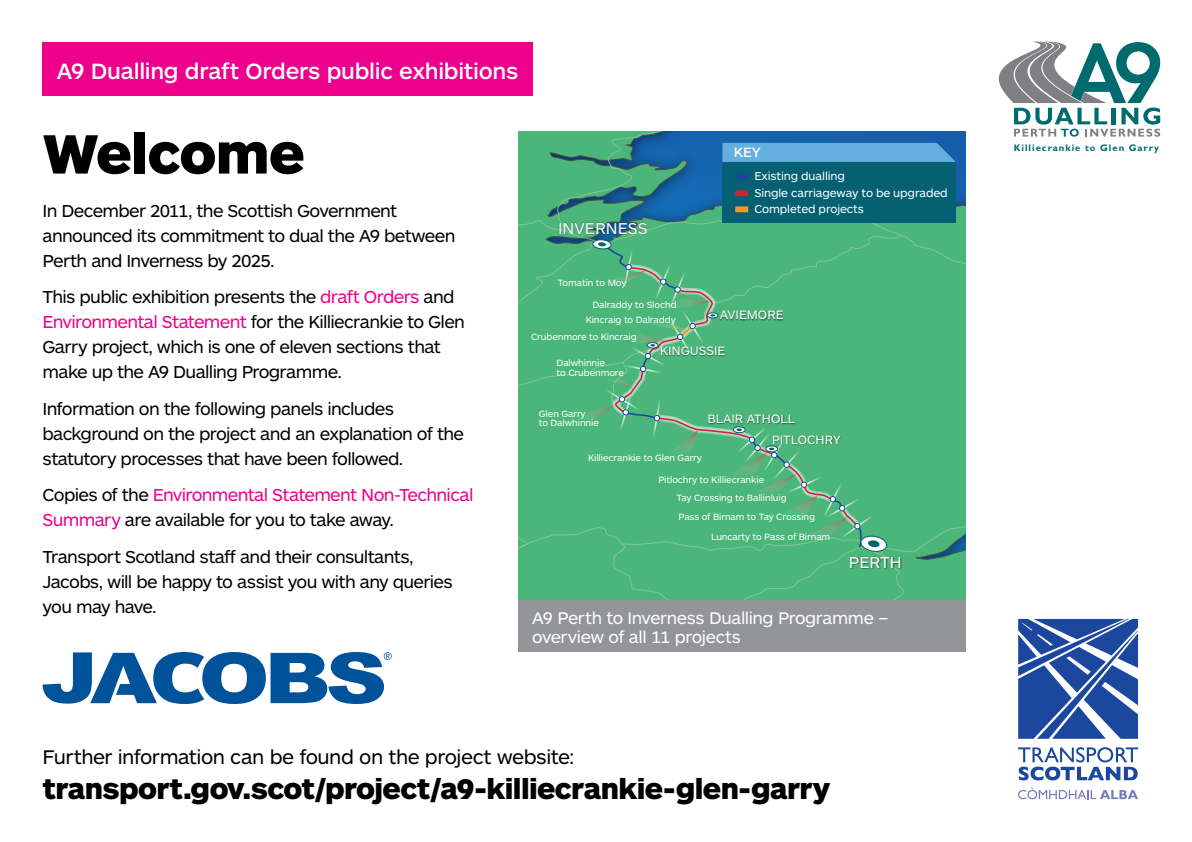
<style>
.page{position:relative;width:1192px;height:842px;background:#fff}
.page>*{position:absolute;margin:0;border:0;box-sizing:border-box;transform-origin:0 0}
.t1{font:900 57.5px "ARS Maquette Pro";letter-spacing:-.015em;color:#000}
.t2{font:900 29.5px "ARS Maquette Pro";letter-spacing:-.02em;color:#000}
.t3{font:500 23px "ARS Maquette Pro";letter-spacing:-.015em;color:#fff}
.t4{font:20.5px "ARS Maquette Pro";letter-spacing:-.025em;color:#000}
.t5{font:18px/25px "ARS Maquette Pro";letter-spacing:-.035em;color:#000}
.t6{font:18px/25px "ARS Maquette Pro";letter-spacing:-.035em;color:#ec008c}
.t7{font:17.5px/19.5px "ARS Maquette Pro";letter-spacing:-.02em;color:#fff}
.t8{font:16.4px "ARS Maquette Pro";color:#fff}
.t9{font:16.35px "ARS Maquette Pro";color:#fff}
.t10{font:500 14.05px "ARS Maquette Pro";color:#fff}
.t11{font:12.65px "ARS Maquette Pro";color:#fff}
.t12{font:11.8px/16.4px "ARS Maquette Pro";letter-spacing:-.01em;color:#fff}
.t13{font:700 9.55px "Gill Sans Std";letter-spacing:.1em;color:#006b6e}
.t14{font:9.5px/9.5px "ARS Maquette Pro";letter-spacing:-.01em;color:#fff}
.s1{color:#ec008c}
.s2{color:#000}
</style>
<div class="page">
<svg style="left:1018px;top:747px;width:120px;height:33px"></svg>
<svg style="left:1018px;top:787px;width:120px;height:12px"></svg>
<svg style="left:1018px;top:619px;width:120px;height:120px"></svg>
<svg style="left:998px;top:42px;width:162px;height:95px"></svg>
<div style="left:43px;top:43px;width:490px;height:53px;background:#ec008c"></div>
<svg style="left:43px;top:652px;width:349px;height:52px"></svg>
<svg style="left:518px;top:132px;width:447px;height:469px;background:#45a97d"></svg>
<div style="left:735px;top:174px;width:13px;height:5px;background:#1c479e"></div>
<div style="left:735px;top:190px;width:13px;height:6px;background:#d31f3a"></div>
<div style="left:735px;top:206px;width:13px;height:6px;background:#f89728"></div>
<div style="left:518px;top:601px;width:447px;height:51px;background:#939598"></div>
<p class="t3" style="left:57px;top:56px;width:463px">A9 Dualling draft Orders public exhibitions</p>
<h1 class="t1" style="left:43px;top:116px;width:264px">Welcome</h1>
<p class="t5" style="left:43px;top:197px;width:414px">In December 2011, the Scottish Government announced its commitment to dual the A9 between<br>Perth and Inverness by 2025.</p>
<p class="t5" style="left:43px;top:284px;width:424px">This public exhibition presents the <span class="s1">draft Orders</span> and <span class="s1">Environmental Statement</span> for the Killiecrankie to Glen Garry project, which is one of eleven sections that make up the A9 Dualling Programme.</p>
<p class="t5" style="left:43px;top:395px;width:423px">Information on the following panels includes background on the project and an explanation of the statutory processes that have been followed.</p>
<p class="t6" style="left:43px;top:481px;width:433px"><span class="s2">Copies of the</span> Environmental Statement Non-Technical<br>Summary <span class="s2">are available for you to take away.</span></p>
<p class="t5" style="left:43px;top:543px;width:412px">Transport Scotland staff and their consultants,<br>Jacobs, will be happy to assist you with any queries you may have.</p>
<p class="t10" style="left:734px;top:143px;width:28px">KEY</p>
<p class="t9" style="left:558px;top:218px;width:91px">INVERNESS</p>
<p class="t14" style="left:558px;top:278px;width:70px">Tomatin to Moy</p>
<p class="t12" style="left:754px;top:168px;width:195px">Existing dualling<br>Single carriageway to be upgraded<br>Completed projects</p>
<p class="t14" style="left:592px;top:299px;width:86px">Dalraddy to Slochd</p>
<p class="t11" style="left:720px;top:307px;width:65px">AVIEMORE</p>
<p class="t11" style="left:660px;top:343px;width:67px">KINGUSSIE</p>
<p class="t14" style="left:531px;top:311px;width:146px;line-height:17.1px;text-indent:55px">Kincraig to Dalraddy<br>Crubenmore to Kincraig</p>
<p class="t14" style="left:557px;top:358px;width:69px">Dalwhinnie<br>to Crubenmore</p>
<p class="t14" style="left:539px;top:408px;width:62px">Glen Garry<br>to Dalwhinnie</p>
<p class="t11" style="left:708px;top:411px;width:89px">BLAIR ATHOLL</p>
<p class="t11" style="left:772px;top:431px;width:71px">PITLOCHRY</p>
<p class="t14" style="left:588px;top:453px;width:115px">Killiecrankie to Glen Garry</p>
<p class="t14" style="left:658px;top:474px;width:107px">Pitlochry to Killiecrankie</p>
<p class="t14" style="left:676px;top:492px;width:112px">Tay Crossing to Ballinluig</p>
<p class="t14" style="left:678px;top:512px;width:138px">Pass of Birnam to Tay Crossing</p>
<p class="t14" style="left:711px;top:531px;width:121px">Luncarty to Pass of Birnam</p>
<p class="t8" style="left:849px;top:552px;width:54px">PERTH</p>
<p class="t7" style="left:532px;top:607px;width:358px">A9 Perth to Inverness Dualling Programme – overview of all 11 projects</p>
<p class="t4" style="left:43px;top:743px;width:534px">Further information can be found on the project website:</p>
<p class="t2" style="left:43px;top:770px;width:789px">transport.gov.scot/project/a9-killiecrankie-glen-garry</p>
<p class="t13" style="left:1014px;top:142px;width:147px">Killiecrankie to Glen Garry</p>
</div>
